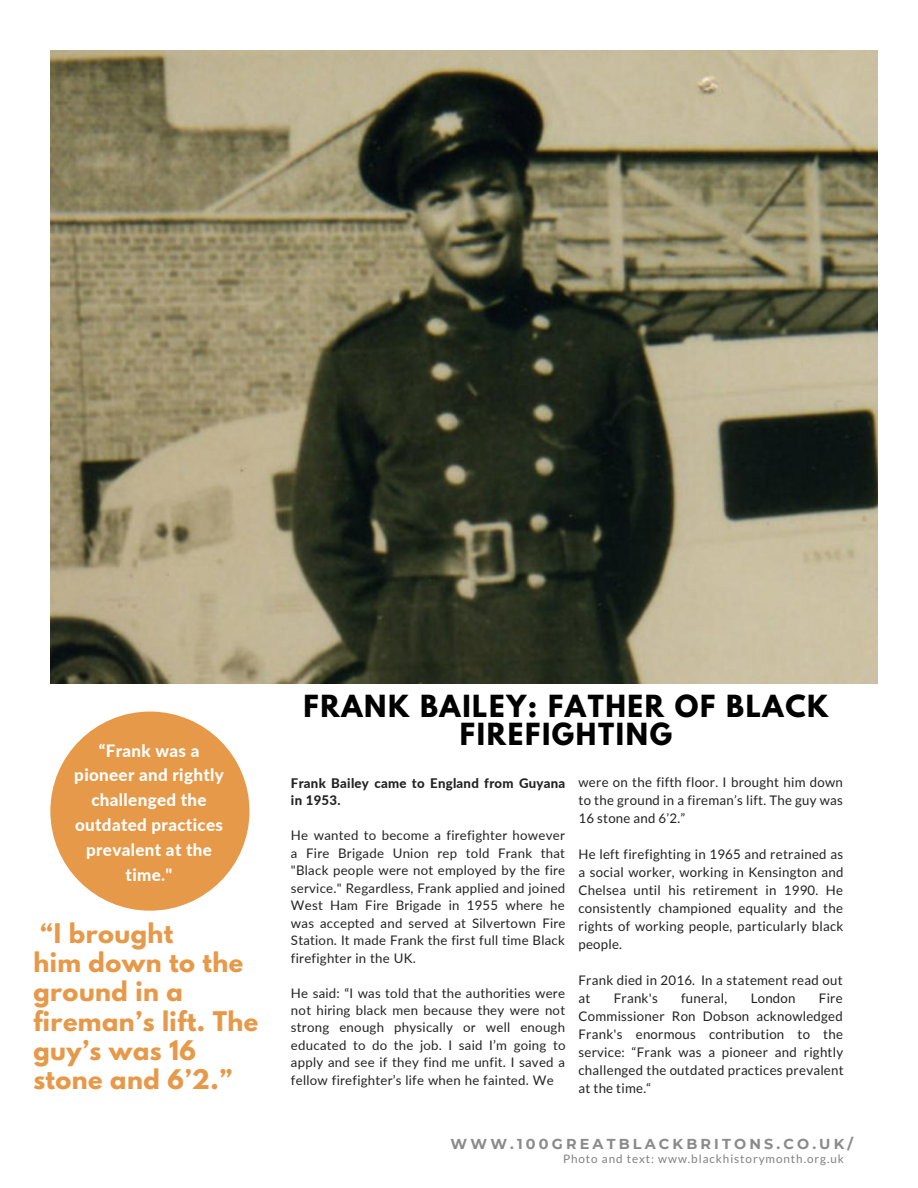
<style>
.page{position:relative;width:918px;height:1188px;background:#fff}
.page>*{position:absolute;margin:0;border:0;box-sizing:border-box;transform-origin:0 0}
.t1{font:700 27px/28.2px "League Spartan";letter-spacing:.06em;color:#000;text-align:center}
.t2{font:700 24px/29.2px "League Spartan";letter-spacing:.02em;color:#e69949}
.t3{font:800 16.95px/24.9px "Lato";letter-spacing:.02em;color:#fff;text-align:center}
.t4{font:700 14.4px "Montserrat";letter-spacing:.22em;color:#8a8a8a}
.t5{font:13.2px/18px "Lato";letter-spacing:.02em;color:#222;text-align:justify}
.t6{font:800 13.2px/17.5px "Lato";letter-spacing:.02em;color:#222}
.t7{font:11.7px "Lato";letter-spacing:.08em;color:#818181}
</style>
<div class="page">
<img style="left:50px;top:50px;width:827px;height:634px">
<div style="left:50px;top:712px;width:199px;height:199px;background:#e69949;border-radius:50%"></div>
<p class="t3" style="left:74px;top:738px;width:151px">“Frank was a pioneer and rightly challenged the outdated practices prevalent at the time."</p>
<h2 class="t2" style="left:33px;top:922px;width:226px">“I brought<br>him down to the ground in a fireman’s lift. The guy’s was 16 stone and 6’2.”</h2>
<h1 class="t1" style="left:304px;top:696px;width:526px">FRANK BAILEY: FATHER OF BLACK<br>FIREFIGHTING</h1>
<p class="t6" style="left:291px;top:774px;width:276px">Frank Bailey came to England from Guyana in 1953.</p>
<p class="t5" style="left:291px;top:826px;width:276px;line-height:17.5px">He wanted to become a firefighter however a Fire Brigade Union rep told Frank that "Black people were not employed by the fire service." Regardless, Frank applied and joined West Ham Fire Brigade in 1955 where he was accepted and served at Silvertown Fire Station. It made Frank the first full time Black firefighter in the UK.</p>
<p class="t5" style="left:291px;top:984px;width:276px;line-height:17.5px">He said: “I was told that the authorities were not hiring black men because they were not strong enough physically or well enough educated to do the job. I said I’m going to apply and see if they find me unfit. I saved a fellow firefighter’s life when he fainted. We</p>
<p class="t5" style="left:578px;top:773px;width:266px">were on the fifth floor. I brought him down to the ground in a fireman’s lift. The guy was 16 stone and 6’2.”</p>
<p class="t5" style="left:578px;top:845px;width:266px">He left firefighting in 1965 and retrained as a social worker, working in Kensington and Chelsea until his retirement in 1990. He consistently championed equality and the rights of working people, particularly black people.</p>
<p class="t5" style="left:578px;top:971px;width:266px">Frank died in 2016. In a statement read out at</p>
<p class="t5" style="left:614px;top:989px;width:46px">Frank's</p>
<p class="t5" style="left:681px;top:989px;width:48px">funeral,</p>
<p class="t5" style="left:751px;top:989px;width:46px">London</p>
<p class="t5" style="left:578px;top:989px;width:267px;text-indent:240px">Fire Commissioner Ron Dobson acknowledged Frank's enormous contribution to the service: “Frank was a pioneer and rightly challenged the outdated practices prevalent at the time.“</p>
<p class="t4" style="left:451px;top:1135px;width:404px">WWW.100GREATBLACKBRITONS.CO.UK/</p>
<p class="t7" style="left:563px;top:1152px;width:282px">Photo and text: www.blackhistorymonth.org.uk</p>
</div>
